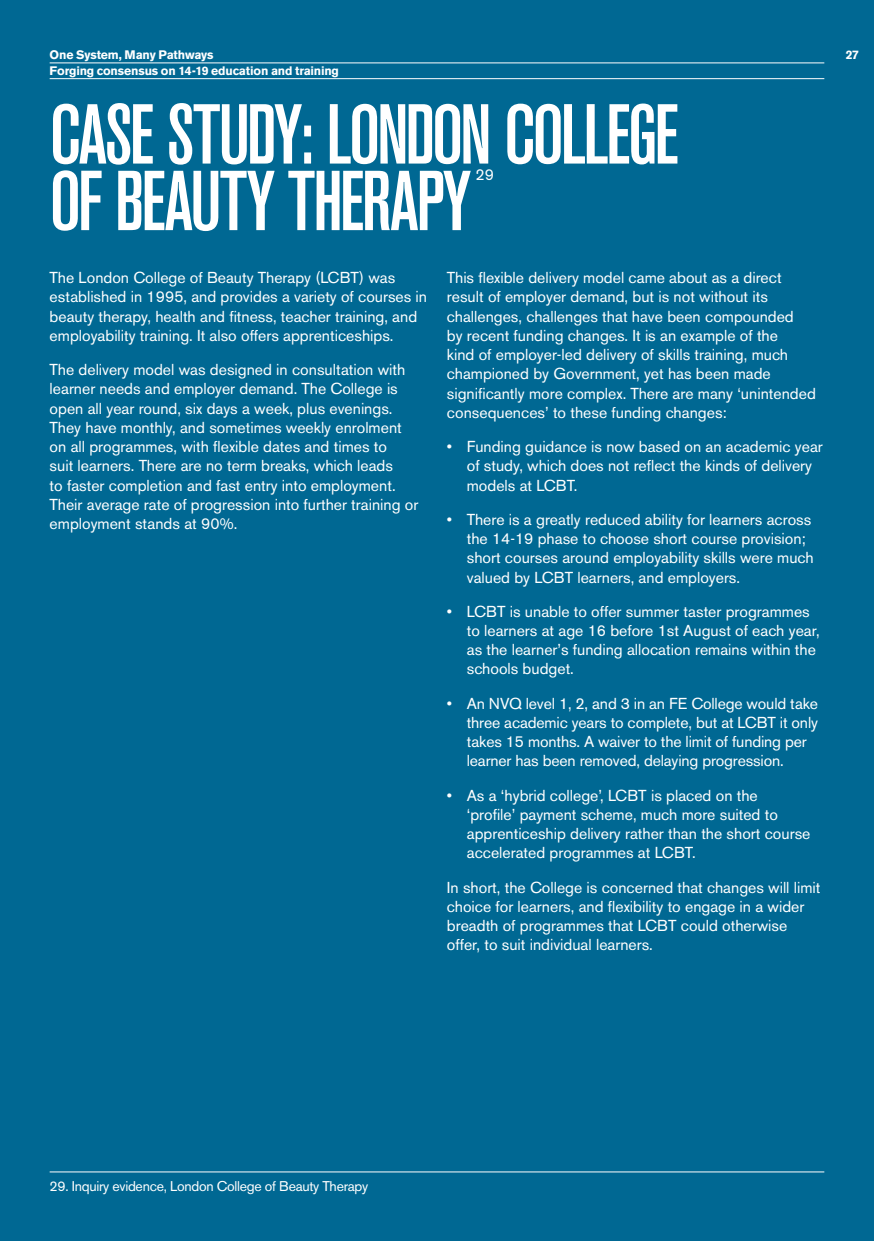
<style>
.page{position:relative;width:874px;height:1241px;background:#fff}
.page>*{position:absolute;margin:0;border:0;box-sizing:border-box;transform-origin:0 0}
.t1{font:500 condensed 84px/66.5px "Akzidenz Grotesk BE";letter-spacing:-.03em;color:#fff}
.t2{font:15.75px/19.2px "Akzidenz Grotesk BE";color:#fff}
.t3{font:14px "Akzidenz Grotesk BE";letter-spacing:-.02em;color:#fff}
.t4{font:700 12.25px/15.8px "Akzidenz Grotesk BE";letter-spacing:-.015em;color:#fff}
</style>
<div class="page">
<div style="left:0;top:0;width:873px;height:1240px;background:#006893"></div>
<hr style="left:50px;top:63px;width:773px;height:1px;background:#fff">
<hr style="left:50px;top:78px;width:773px;height:1px;background:#fff">
<hr style="left:50px;top:1171px;width:773px;height:1px;background:#fff">
<p class="t4" style="left:50px;top:47px;width:291px">One System, Many Pathways<br>Forging consensus on 14-19 education and training</p>
<p class="t4" style="left:845px;top:47px;width:15px">27</p>
<h1 class="t1" style="left:50px;top:103px;width:630px">CASE STUDY: LONDON COLLEGE<br>OF BEAUTY THERAPY</h1>
<p class="t2" style="left:475px;top:165px;width:20px">29</p>
<p class="t2" style="left:50px;top:268px;width:379px">The London College of Beauty Therapy (LCBT) was established in 1995, and provides a variety of courses in beauty therapy, health and fitness, teacher training, and employability training. It also offers apprenticeships.</p>
<p class="t2" style="left:50px;top:360px;width:370px">The delivery model was designed in consultation with learner needs and employer demand. The College is open all year round, six days a week, plus evenings.<br>They have monthly, and sometimes weekly enrolment on all programmes, with flexible dates and times to<br>suit learners. There are no term breaks, which leads<br>to faster completion and fast entry into employment.<br>Their average rate of progression into further training or employment stands at 90%.</p>
<p class="t2" style="left:446px;top:268px;width:370px">This flexible delivery model came about as a direct result of employer demand, but is not without its challenges, challenges that have been compounded<br>by recent funding changes. It is an example of the<br>kind of employer-led delivery of skills training, much championed by Government, yet has been made significantly more complex. There are many ‘unintended consequences’ to these funding changes:</p>
<p class="t2" style="left:466px;top:437px;width:357px;text-indent:-20px">• Funding guidance is now based on an academic year of study, which does not reflect the kinds of delivery models at LCBT.</p>
<p class="t2" style="left:466px;top:509px;width:348px;text-indent:-20px">• There is a greatly reduced ability for learners across the 14-19 phase to choose short course provision; short courses around employability skills were much valued by LCBT learners, and employers.</p>
<p class="t2" style="left:466px;top:601px;width:354px;text-indent:-20px">• LCBT is unable to offer summer taster programmes to learners at age 16 before 1st August of each year, as the learner’s funding allocation remains within the schools budget.</p>
<p class="t2" style="left:466px;top:693px;width:352px;text-indent:-20px">• An NVQ level 1, 2, and 3 in an FE College would take three academic years to complete, but at LCBT it only takes 15 months. A waiver to the limit of funding per learner has been removed, delaying progression.</p>
<p class="t2" style="left:466px;top:785px;width:345px;text-indent:-20px">• As a ‘hybrid college’, LCBT is placed on the<br>‘profile’ payment scheme, much more suited to apprenticeship delivery rather than the short course accelerated programmes at LCBT.</p>
<p class="t2" style="left:446px;top:877px;width:375px">In short, the College is concerned that changes will limit choice for learners, and flexibility to engage in a wider breadth of programmes that LCBT could otherwise offer, to suit individual learners.</p>
<p class="t3" style="left:50px;top:1177px;width:320px">29. Inquiry evidence, London College of Beauty Therapy</p>
</div>
